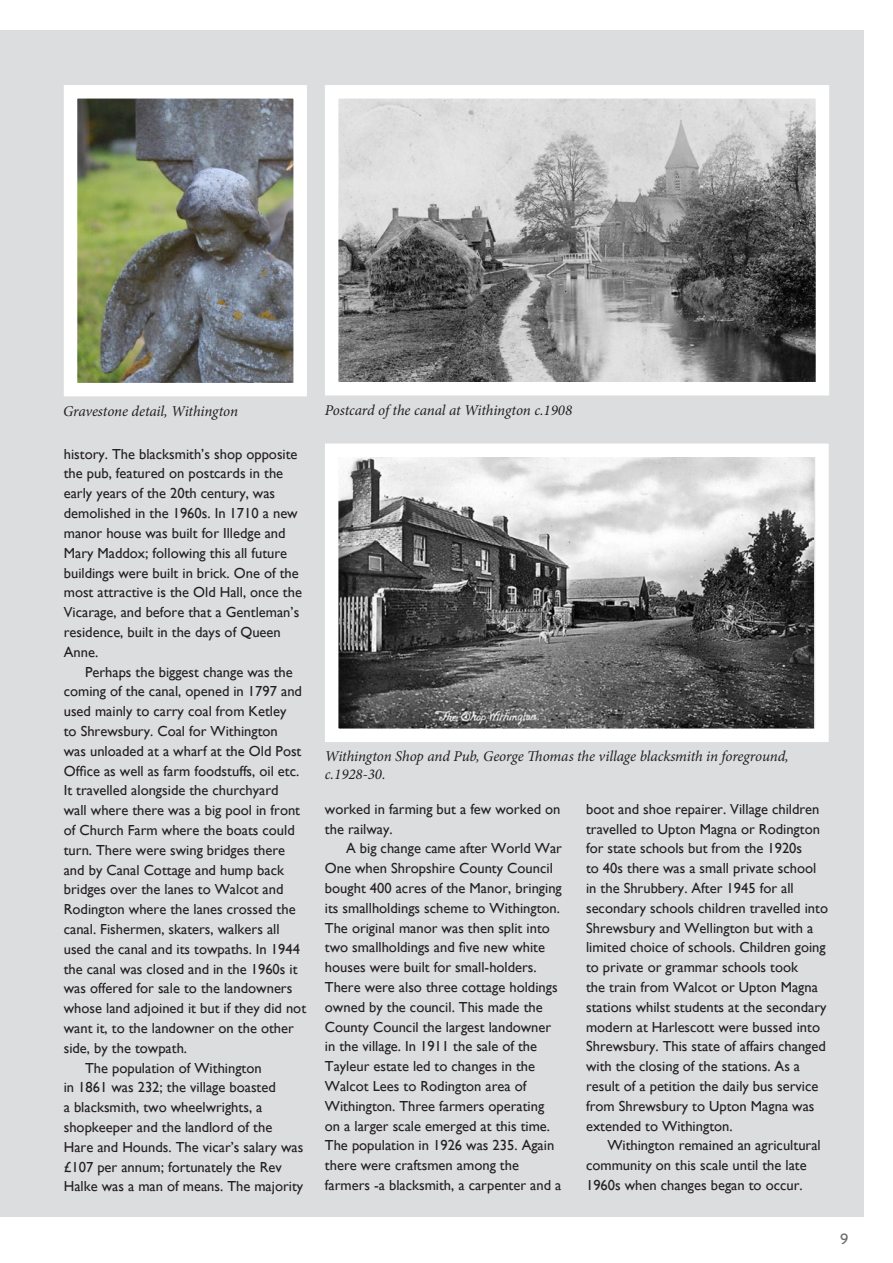
<style>
.page{position:relative;width:893px;height:1263px;background:#fff}
.page>*{position:absolute;margin:0;border:0;box-sizing:border-box;transform-origin:0 0}
.t1{font:500 16.5px "Agenda";color:#6c6d70}
.t2{font:italic 15px/18px "Minion Pro";letter-spacing:-.01em;color:#231f20}
.t3{font:14.55px/19.8px "Gill Sans";color:#231f20}
</style>
<div class="page">
<div style="left:0;top:30px;width:864px;height:1186px;background:#dcdddf"></div>
<img style="left:340px;top:100px;width:474px;height:280px">
<div style="left:325px;top:85px;width:504px;height:310px;border:14px solid #fff"></div>
<img style="left:79px;top:100px;width:213px;height:281px">
<div style="left:64px;top:85px;width:243px;height:311px;border:14px solid #fff"></div>
<img style="left:340px;top:458px;width:474px;height:269px">
<div style="left:325px;top:443px;width:504px;height:299px;border:14px solid #fff"></div>
<p class="t2" style="left:63px;top:402px;width:176px">Gravestone detail, Withington</p>
<p class="t2" style="left:325px;top:401px;width:249px">Postcard of the canal at Withington c.1908</p>
<p class="t3" style="left:64px;top:444px;width:240px">history. The blacksmith’s shop opposite the pub, featured on postcards in the early years of the 20th century, was demolished in the 1960s. In 1710 a new manor house was built for Illedge and Mary Maddox; following this all future buildings were built in brick. One of the most attractive is the Old Hall, once the Vicarage, and before that a Gentleman’s residence, built in the days of Queen Anne.</p>
<p class="t3" style="left:64px;top:662px;width:244px;text-indent:21px">Perhaps the biggest change was the coming of the canal, opened in 1797 and used mainly to carry coal from Ketley<br>to Shrewsbury. Coal for Withington<br>was unloaded at a wharf at the Old Post Office as well as farm foodstuffs, oil etc.<br>It travelled alongside the churchyard<br>wall where there was a big pool in front of Church Farm where the boats could turn. There were swing bridges there and by Canal Cottage and hump back bridges over the lanes to Walcot and Rodington where the lanes crossed the canal. Fishermen, skaters, walkers all used the canal and its towpaths. In 1944 the canal was closed and in the 1960s it was offered for sale to the landowners whose land adjoined it but if they did not want it, to the landowner on the other side, by the towpath.</p>
<p class="t3" style="left:64px;top:1058px;width:241px;text-indent:21px">The population of Withington<br>in 1861 was 232; the village boasted<br>a blacksmith, two wheelwrights, a shopkeeper and the landlord of the Hare and Hounds. The vicar’s salary was £107 per annum; fortunately the Rev Halke was a man of means. The majority</p>
<p class="t2" style="left:325px;top:748px;width:465px">Withington Shop and Pub, George Thomas the village blacksmith in foreground, c.1928-30.</p>
<p class="t3" style="left:325px;top:799px;width:237px">worked in farming but a few worked on the railway.</p>
<p class="t3" style="left:325px;top:839px;width:239px;text-indent:21px">A big change came after World War One when Shropshire County Council bought 400 acres of the Manor, bringing its smallholdings scheme to Withington.<br>The original manor was then split into two smallholdings and five new white houses were built for small-holders.<br>There were also three cottage holdings owned by the council. This made the County Council the largest landowner in the village. In 1911 the sale of the Tayleur estate led to changes in the Walcot Lees to Rodington area of Withington. Three farmers operating on a larger scale emerged at this time.<br>The population in 1926 was 235. Again there were craftsmen among the farmers -a blacksmith, a carpenter and a</p>
<p class="t3" style="left:586px;top:799px;width:244px">boot and shoe repairer. Village children travelled to Upton Magna or Rodington for state schools but from the 1920s<br>to 40s there was a small private school in the Shrubbery. After 1945 for all secondary schools children travelled into Shrewsbury and Wellington but with a limited choice of schools. Children going to private or grammar schools took<br>the train from Walcot or Upton Magna stations whilst students at the secondary modern at Harlescott were bussed into Shrewsbury. This state of affairs changed with the closing of the stations. As a result of a petition the daily bus service from Shrewsbury to Upton Magna was extended to Withington.</p>
<p class="t3" style="left:586px;top:1136px;width:236px;text-indent:21px">Withington remained an agricultural community on this scale until the late<br>1960s when changes began to occur.</p>
<p class="t1" style="left:840px;top:1228px;width:10px">9</p>
</div>
